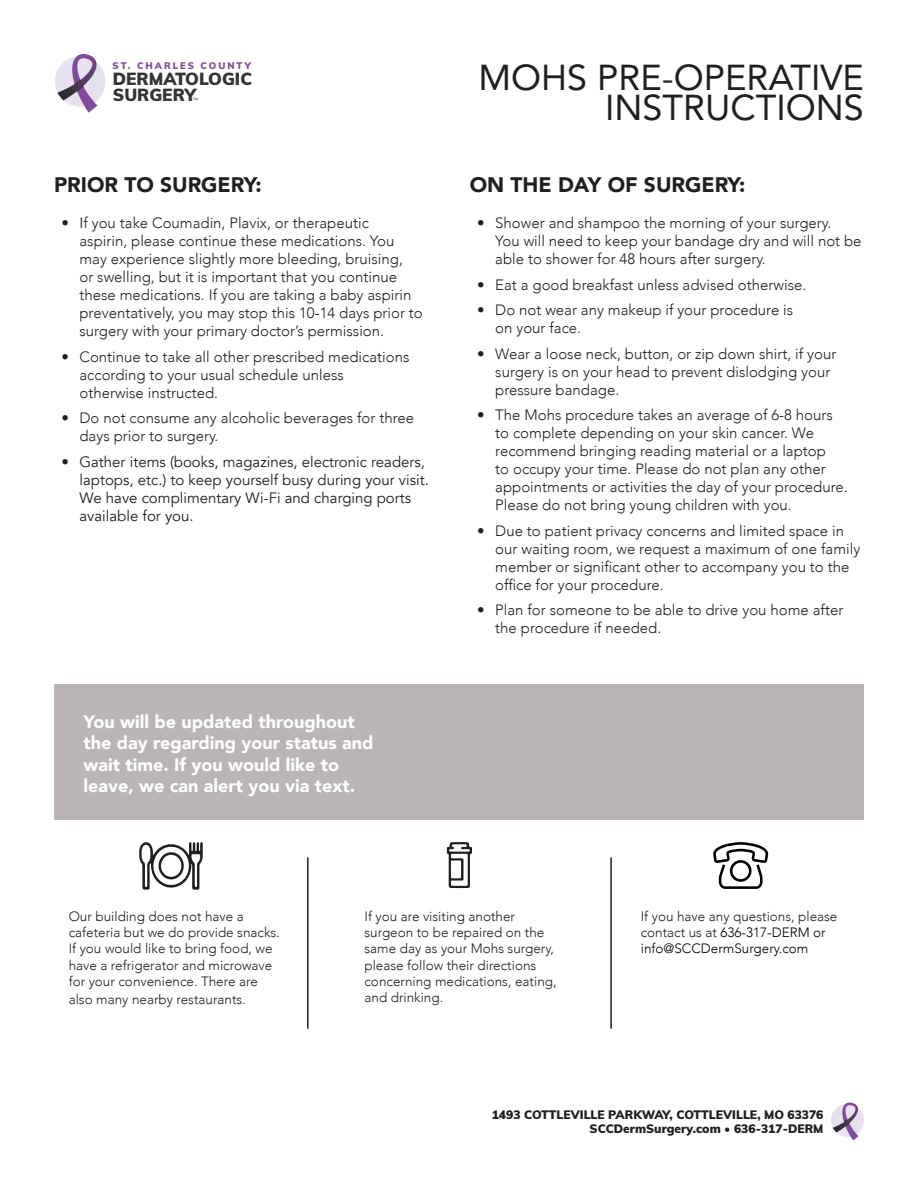
<style>
.page{position:relative;width:918px;height:1188px;background:#fff}
.page>*{position:absolute;margin:0;border:0;box-sizing:border-box;transform-origin:0 0}
.t1{font:36px "Avenir";color:#231f20}
.t2{font:900 21px "Avenir";color:#231f20}
.t3{font:900 18px/21.6px "Avenir";color:#fff}
.t4{font:900 17.1px/15.1px "Muli";color:#333434}
.t5{font:300 15px/18px "Avenir";color:#231f20}
.t6{font:15px/18px "Avenir";color:#231f20}
.t7{font:300 13.5px/16.2px "Avenir";color:#231f20}
.t8{font:900 12px "Muli";color:#231f20}
.t9{font:900 9.45px "Muli";letter-spacing:.21em;color:#824c9e}
.t10{font:300 5.85px "Muli";color:#231f20}
.s1{font-weight:400}
.s2{color:#000}
</style>
<div class="page">
<div style="left:54px;top:684px;width:810px;height:135px;background:#bab5b4"></div>
<svg style="left:139px;top:842px;width:64px;height:48px"></svg>
<svg style="left:447px;top:842px;width:25px;height:46px"></svg>
<svg style="left:713px;top:842px;width:55px;height:47px"></svg>
<hr style="left:307px;top:857px;width:2px;height:172px;background:#231f20">
<hr style="left:610px;top:857px;width:2px;height:172px;background:#231f20">
<div style="left:55px;top:56px;width:51px;height:51px;background:#e7e0ee;border-radius:50%"></div>
<svg style="left:57px;top:54px;width:40px;height:59px"></svg>
<div style="left:831px;top:1104px;width:33px;height:33px;background:#e7e0ee;border-radius:50%"></div>
<svg style="left:833px;top:1103px;width:26px;height:37px"></svg>
<p class="t9" style="left:113px;top:59px;width:140px">ST. CHARLES COUNTY</p>
<p class="t10" style="left:193px;top:96px;width:7px">™</p>
<p class="t4" style="left:113px;top:71px;width:141px">DERMATOLOGIC<br>SURGERY</p>
<p class="t2" style="left:54px;top:167px;width:209px">PRIOR TO SURGERY:</p>
<p class="t5" style="left:80px;top:214px;width:345px;text-indent:-18px"><span class="s1">• I</span>f you take Coumadin, Plavix, or therapeutic<br>aspirin, please continue these medications. You may experience slightly more bleeding, bruising,<br>or swelling, but it is important that you continue these medications. If you are taking a baby aspirin preventatively, you may stop this 10-14 days prior to surgery with your primary doctor’s permission.</p>
<p class="t5" style="left:80px;top:347px;width:331px;text-indent:-18px">• Continue to take all other prescribed medications according to your usual schedule unless otherwise instructed.</p>
<p class="t5" style="left:80px;top:409px;width:336px;text-indent:-18px">• Do not consume any alcoholic beverages for three days prior to surgery.</p>
<p class="t6" style="left:80px;top:453px;width:351px;text-indent:-18px">• Gather items (books, magazines, electronic readers, laptops, etc.) to keep yourself busy during your visit.<br>We have complimentary Wi-Fi and charging ports available for you.</p>
<p class="t3" style="left:84px;top:710px;width:291px">You will be updated throughout the day regarding your status and wait time. If you would like to leave, we can alert you via text.</p>
<p class="t1" style="left:479px;top:49px;width:387px">MOHS PRE-OPERATIVE</p>
<p class="t1" style="left:605px;top:79px;width:260px">INSTRUCTIONS</p>
<p class="t2" style="left:470px;top:167px;width:277px">ON THE DAY OF SURGERY:</p>
<p class="t5" style="left:495px;top:214px;width:368px;text-indent:-18px">• Shower and shampoo the morning of your surgery.<br>You will need to keep your bandage dry and will not be able to shower for 48 hours after surgery.</p>
<p class="t5" style="left:477px;top:275px;width:331px">• Eat a good breakfast unless advised otherwise.</p>
<p class="t5" style="left:495px;top:301px;width:299px;text-indent:-18px">• Do not wear any makeup if your procedure is on your face.</p>
<p class="t5" style="left:495px;top:344px;width:343px;text-indent:-18px">• Wear a loose neck, button, or zip down shirt, if your surgery is on your head to prevent dislodging your pressure bandage.</p>
<p class="t5" style="left:495px;top:406px;width:354px;text-indent:-18px">• The Mohs procedure takes an average of 6-8 hours to complete depending on your skin cancer. We recommend bringing reading material or a laptop<br>to occupy your time. Please do not plan any other appointments or activities the day of your procedure.<br>Please do not bring young children with you.</p>
<p class="t5" style="left:495px;top:521px;width:366px;text-indent:-18px">• Due to patient privacy concerns and limited space in our waiting room, we request a maximum of one family member or significant other to accompany you to the office for your procedure.</p>
<p class="t5" style="left:495px;top:601px;width:350px;text-indent:-18px">• Plan for someone to be able to drive you home after the procedure if needed.</p>
<p class="t7" style="left:69px;top:908px;width:213px">Our building does not have a cafeteria but we do provide snacks.<br>If you would like to bring food, we have a refrigerator and microwave for your convenience. There are</p>
<p class="t7" style="left:69px;top:991px;width:179px">also many nearby restaurants.</p>
<p class="t7" style="left:364px;top:908px;width:194px">If you are visiting another surgeon to be repaired on the same day as your Mohs surgery, please follow their directions concerning medications, eating, and drinking.</p>
<p class="t7" style="left:641px;top:908px;width:198px">If you have any questions, please contact us at <span class="s2">636-317-DERM or info@SCCDermSurgery.com</span></p>
<p class="t8" style="left:492px;top:1105px;width:333px">1493 COTTLEVILLE PARKWAY, COTTLEVILLE, MO 63376</p>
<p class="t8" style="left:590px;top:1120px;width:235px">SCCDermSurgery.com • 636-317-DERM</p>
</div>
